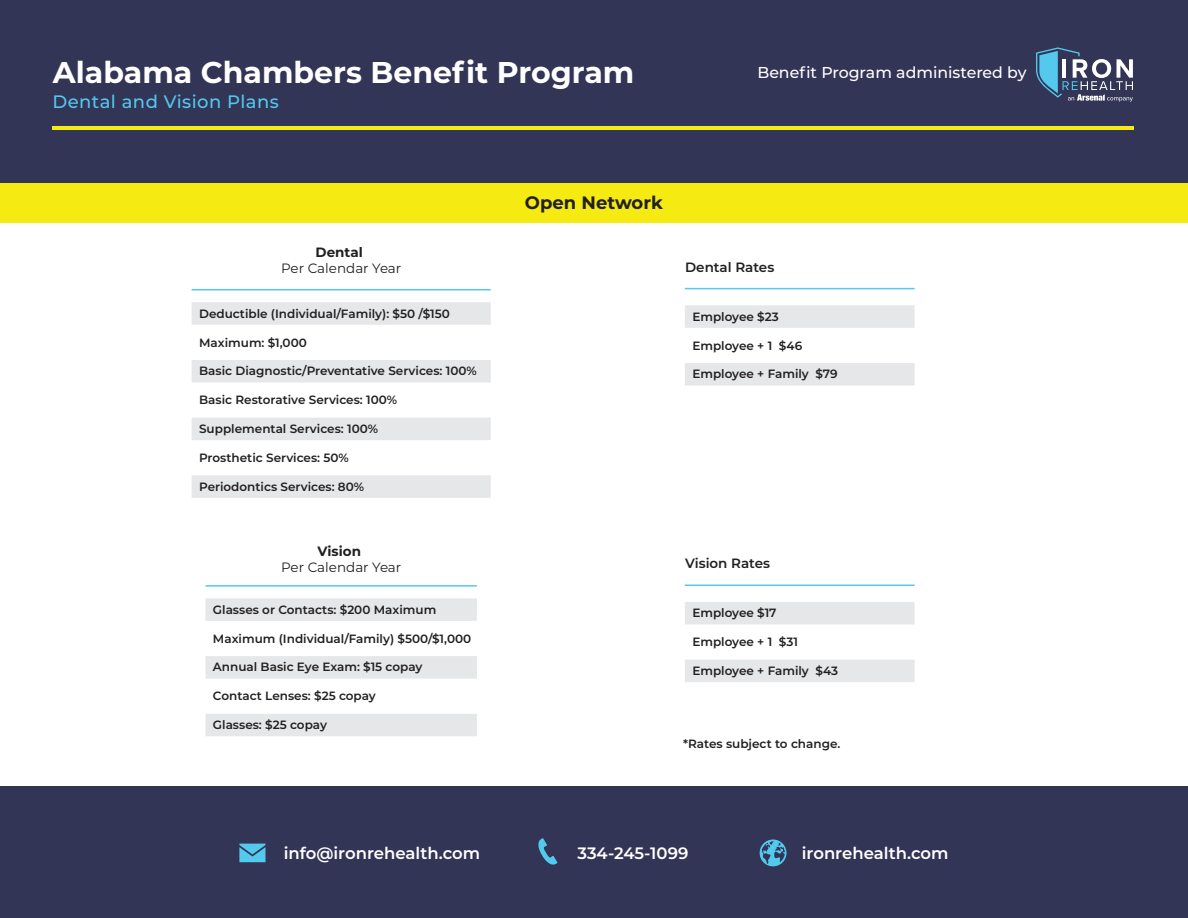
<style>
.page{position:relative;width:1188px;height:918px;background:#fff}
.page>*{position:absolute;margin:0;border:0;box-sizing:border-box;transform-origin:0 0}
.t1{font:700 30px "Montserrat";color:#fff}
.t2{font:500 18px "Montserrat";letter-spacing:.025em;color:#54c8ed}
.t3{font:700 18px "Montserrat";color:#221f1f}
.t4{font:600 16.5px "Montserrat";color:#fff}
.t5{font:500 15.75px "Montserrat";color:#fff}
.t6{font:13.5px "Montserrat";color:#221f1f}
.t7{font:600 13.5px "Montserrat";color:#221f1f}
.t8{font:700 13.5px "Montserrat";color:#221f1f}
.t9{font:600 12px "Montserrat";color:#221f1f}
</style>
<div class="page">
<div style="left:0;top:787px;width:1188px;height:131px;background:#333556"></div>
<div style="left:0;top:0;width:1188px;height:184px;background:#333556"></div>
<svg style="left:1036px;top:47px;width:97px;height:55px"></svg>
<svg style="left:538px;top:838px;width:19px;height:27px"></svg>
<svg style="left:239px;top:844px;width:27px;height:18px"></svg>
<svg style="left:760px;top:840px;width:27px;height:26px"></svg>
<div style="left:0;top:183px;width:1188px;height:40px;background:#f5eb12"></div>
<hr style="left:52px;top:126px;width:1081px;height:4px;background:#f5eb12">
<div style="left:192px;top:302px;width:299px;height:23px;background:#e6e7e8"></div>
<div style="left:192px;top:360px;width:299px;height:22px;background:#e6e7e8"></div>
<div style="left:192px;top:418px;width:299px;height:22px;background:#e6e7e8"></div>
<div style="left:192px;top:475px;width:299px;height:23px;background:#e6e7e8"></div>
<hr style="left:192px;top:289px;width:299px;height:1px;background:#53c9ed">
<div style="left:205px;top:598px;width:272px;height:23px;background:#e6e7e8"></div>
<div style="left:205px;top:656px;width:272px;height:23px;background:#e6e7e8"></div>
<div style="left:205px;top:714px;width:272px;height:22px;background:#e6e7e8"></div>
<hr style="left:205px;top:585px;width:272px;height:2px;background:#53c9ed">
<div style="left:685px;top:305px;width:230px;height:23px;background:#e6e7e8"></div>
<div style="left:685px;top:363px;width:230px;height:23px;background:#e6e7e8"></div>
<hr style="left:685px;top:288px;width:230px;height:1px;background:#53c9ed">
<div style="left:685px;top:602px;width:230px;height:22px;background:#e6e7e8"></div>
<div style="left:685px;top:660px;width:230px;height:22px;background:#e6e7e8"></div>
<hr style="left:685px;top:585px;width:230px;height:1px;background:#53c9ed">
<h1 class="t1" style="left:53px;top:59px;width:583px">Alabama Chambers Benefit Program</h1>
<h3 class="t5" style="left:757px;top:66px;width:271px">Benefit Program administered by</h3>
<h2 class="t2" style="left:52px;top:95px;width:228px">Dental and Vision Plans</h2>
<p class="t8" style="left:316px;top:246px;width:49px">Dental</p>
<p class="t6" style="left:281px;top:261px;width:122px">Per Calendar Year</p>
<p class="t9" style="left:199px;top:308px;width:252px">Deductible (Individual/Family): $50 /$150</p>
<p class="t9" style="left:199px;top:336px;width:109px">Maximum: $1,000</p>
<p class="t9" style="left:199px;top:365px;width:279px">Basic Diagnostic/Preventative Services: 100%</p>
<p class="t9" style="left:199px;top:394px;width:200px">Basic Restorative Services: 100%</p>
<p class="t9" style="left:199px;top:423px;width:181px">Supplemental Services: 100%</p>
<p class="t9" style="left:199px;top:452px;width:151px">Prosthetic Services: 50%</p>
<p class="t9" style="left:199px;top:480px;width:167px">Periodontics Services: 80%</p>
<p class="t8" style="left:318px;top:546px;width:45px">Vision</p>
<p class="t6" style="left:281px;top:560px;width:122px">Per Calendar Year</p>
<p class="t9" style="left:213px;top:604px;width:225px">Glasses or Contacts: $200 Maximum</p>
<p class="t9" style="left:213px;top:633px;width:260px">Maximum (Individual/Family) $500/$1,000</p>
<p class="t9" style="left:213px;top:661px;width:211px">Annual Basic Eye Exam: $15 copay</p>
<p class="t9" style="left:213px;top:690px;width:164px">Contact Lenses: $25 copay</p>
<p class="t9" style="left:213px;top:719px;width:115px">Glasses: $25 copay</p>
<h2 class="t3" style="left:525px;top:195px;width:140px">Open Network</h2>
<p class="t7" style="left:685px;top:260px;width:91px">Dental Rates</p>
<p class="t9" style="left:692px;top:311px;width:88px">Employee $23</p>
<p class="t9" style="left:692px;top:339px;width:111px">Employee + 1 $46</p>
<p class="t9" style="left:692px;top:368px;width:147px">Employee + Family $79</p>
<p class="t7" style="left:685px;top:557px;width:86px">Vision Rates</p>
<p class="t9" style="left:692px;top:607px;width:86px">Employee $17</p>
<p class="t9" style="left:692px;top:636px;width:107px">Employee + 1 $31</p>
<p class="t9" style="left:692px;top:665px;width:147px">Employee + Family $43</p>
<p class="t9" style="left:683px;top:738px;width:159px">*Rates subject to change.</p>
<h3 class="t4" style="left:284px;top:845px;width:198px">info@ironrehealth.com</h3>
<h3 class="t4" style="left:578px;top:845px;width:112px">334-245-1099</h3>
<h3 class="t4" style="left:802px;top:845px;width:148px">ironrehealth.com</h3>
</div>
